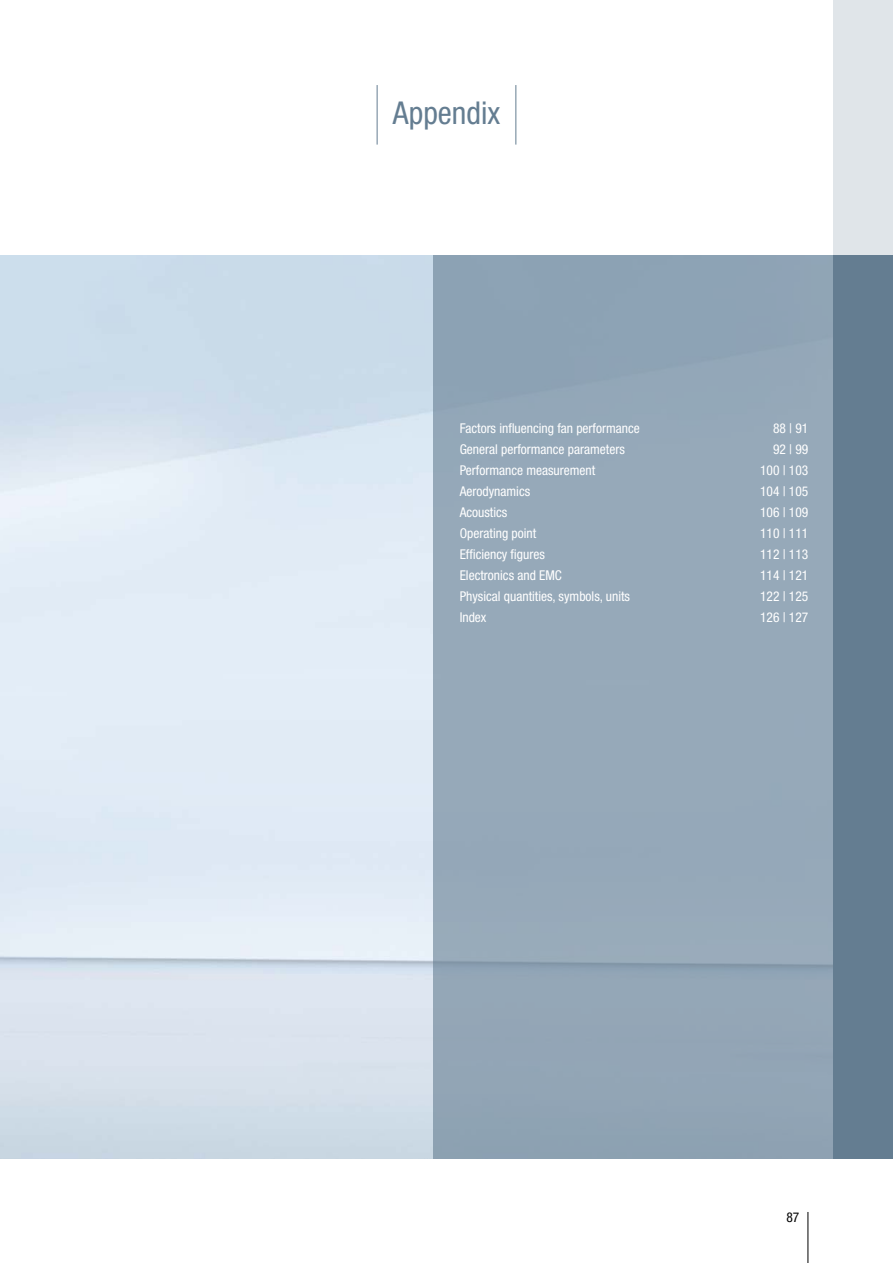
<style>
.page{position:relative;width:893px;height:1263px;background:#fff}
.page>*{position:absolute;margin:0;border:0;box-sizing:border-box;transform-origin:0 0}
.t1{font:condensed 31.5px "Helvetica Neue LT Pro";color:#647d91}
.t2{font:condensed 13.5px "Helvetica Neue LT Pro";color:#fff}
.t3{font:condensed 13.5px "Helvetica Neue LT Pro";color:#000}
</style>
<div class="page">
<hr style="left:807px;top:1212px;width:1px;height:51px;background:#000">
<div style="left:833px;top:0;width:60px;height:505px;background:#e0e5e9"></div>
<div style="left:434px;top:255px;width:459px;height:903px;background:#95a8b9"></div>
<div style="left:833px;top:255px;width:60px;height:903px;background:#647d91"></div>
<hr style="left:377px;top:85px;width:1px;height:60px;background:#647d91">
<hr style="left:515px;top:85px;width:1px;height:60px;background:#647d91">
<h1 class="t1" style="left:393px;top:94px;width:109px">Appendix</h1>
<p class="t2" style="left:460px;top:420px;width:182px">Factors influencing fan performance</p>
<p class="t2" style="left:773px;top:420px;width:37px">88 | 91</p>
<p class="t2" style="left:460px;top:441px;width:167px">General performance parameters</p>
<p class="t2" style="left:773px;top:441px;width:37px">92 | 99</p>
<p class="t2" style="left:460px;top:462px;width:137px">Performance measurement</p>
<p class="t2" style="left:760px;top:462px;width:50px">100 | 103</p>
<p class="t2" style="left:460px;top:483px;width:72px">Aerodynamics</p>
<p class="t2" style="left:760px;top:483px;width:50px">104 | 105</p>
<p class="t2" style="left:460px;top:504px;width:49px">Acoustics</p>
<p class="t2" style="left:760px;top:504px;width:50px">106 | 109</p>
<p class="t2" style="left:460px;top:525px;width:78px">Operating point</p>
<p class="t2" style="left:760px;top:525px;width:50px">110 | 111</p>
<p class="t2" style="left:460px;top:546px;width:87px">Efficiency figures</p>
<p class="t2" style="left:760px;top:546px;width:50px">112 | 113</p>
<p class="t2" style="left:460px;top:567px;width:104px">Electronics and EMC</p>
<p class="t2" style="left:760px;top:567px;width:50px">114 | 121</p>
<p class="t2" style="left:460px;top:588px;width:172px">Physical quantities, symbols, units</p>
<p class="t2" style="left:760px;top:588px;width:50px">122 | 125</p>
<p class="t2" style="left:460px;top:609px;width:28px">Index</p>
<p class="t2" style="left:760px;top:609px;width:50px">126 | 127</p>
<p class="t3" style="left:786px;top:1209px;width:14px">87</p>
</div>
